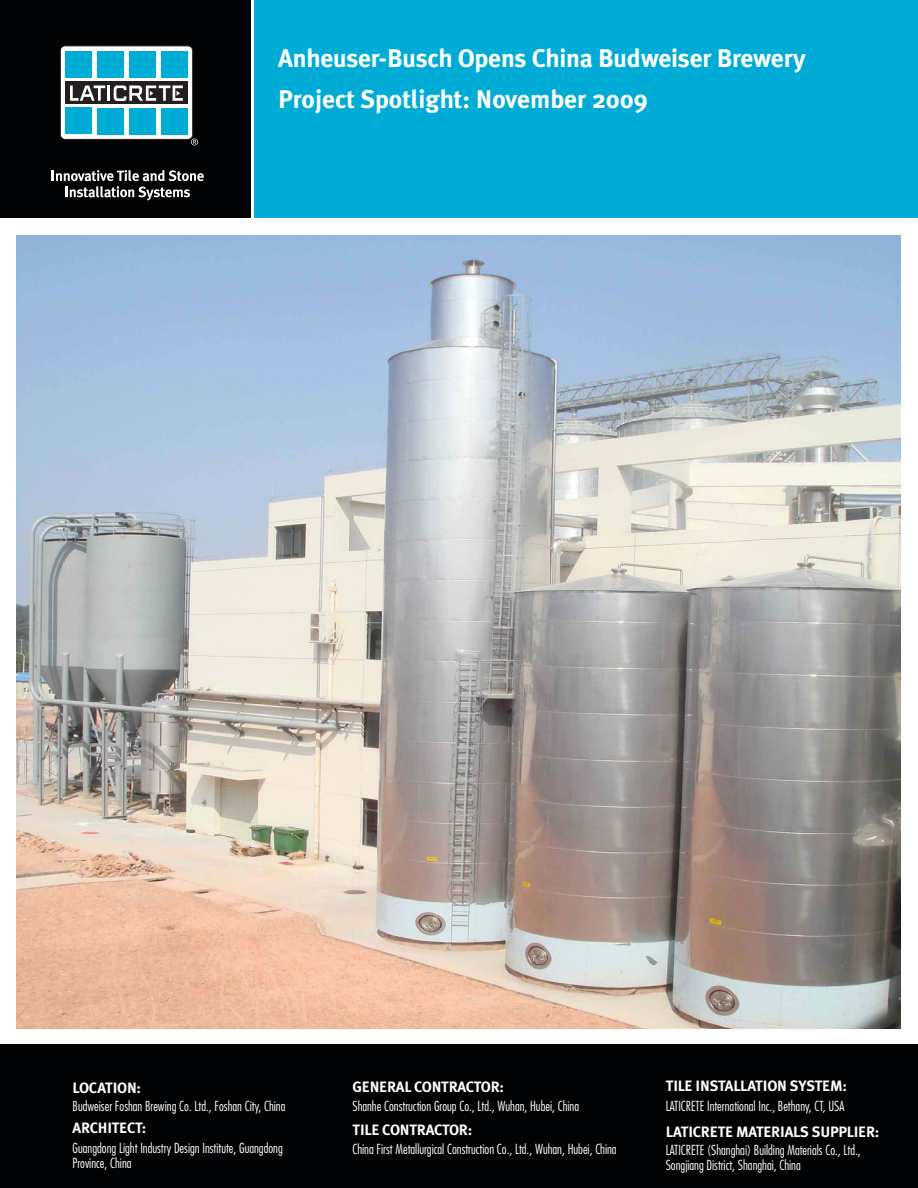
<style>
.page{position:relative;width:918px;height:1188px;background:#fff}
.page>*{position:absolute;margin:0;border:0;box-sizing:border-box;transform-origin:0 0}
.Heading_in_K_bar{font:700 25.5px "Meta Plus";letter-spacing:-.01em;color:#fff}
.K_bar_heads{font:700 15px "Meta Plus";letter-spacing:-.015em;color:#fff}
.K_bar_info_KO{font:700 15px "Meta Plus";letter-spacing:-.015em;color:#fff}
.K_bar_info_KO-2{font:300 condensed 13.5px/15px "Futura";color:#fff}
</style>
<div class="page">
<div style="left:0;top:0;width:250px;height:217px;background:#010203"></div>
<div style="left:254px;top:0;width:664px;height:217px;background:#00acd5"></div>
<div style="left:60px;top:46px;width:133px;height:93px;background:#fff;border-radius:5px"></div>
<div style="left:60px;top:46px;width:133px;height:94px;border:1px solid #231f20;border-radius:5px"></div>
<div style="left:65px;top:108px;width:27px;height:26px;background:#00acd5"></div>
<div style="left:97px;top:108px;width:27px;height:26px;background:#00acd5"></div>
<div style="left:129px;top:108px;width:27px;height:26px;background:#00acd5"></div>
<div style="left:161px;top:108px;width:27px;height:26px;background:#00acd5"></div>
<div style="left:65px;top:81px;width:123px;height:23px;background:#231f20"></div>
<hr style="left:107px;top:86px;width:3px;height:15px;background:#fff">
<svg style="left:70px;top:86px;width:35px;height:15px"></svg>
<svg style="left:114px;top:85px;width:69px;height:16px"></svg>
<div style="left:65px;top:51px;width:27px;height:27px;background:#00acd5"></div>
<div style="left:97px;top:51px;width:27px;height:27px;background:#00acd5"></div>
<div style="left:129px;top:51px;width:27px;height:27px;background:#00acd5"></div>
<div style="left:161px;top:51px;width:27px;height:27px;background:#00acd5"></div>
<svg style="left:191px;top:139px;width:7px;height:6px"></svg>
<svg style="left:52px;top:170px;width:152px;height:30px"></svg>
<div style="left:0;top:1045px;width:918px;height:143px;background:#010203"></div>
<img style="left:17px;top:236px;width:883px;height:793px">
<p class="Heading_in_K_bar" style="left:278px;top:44px;width:529px">ANHEUSER-BUSCH OPENS CHINA BUDWEISER BREWERY</p>
<p class="Heading_in_K_bar" style="left:278px;top:84px;width:371px">PROJECT SPOTLIGHT: NOVEMBER 2009</p>
<p class="K_bar_heads" style="left:73px;top:1079px;width:70px">LOCATION :</p>
<p class="K_bar_info_KO-2" style="left:73px;top:1098px;width:214px">Budweiser Foshan Brewing Co. Ltd., Foshan City, China</p>
<p class="K_bar_info_KO" style="left:73px;top:1119px;width:75px">ARCHITECT:</p>
<p class="K_bar_info_KO-2" style="left:73px;top:1140px;width:212px">Guangdong Light Industry Design Institute, Guangdong<br>Province, China</p>
<p class="K_bar_heads" style="left:352px;top:1079px;width:153px">GENE RALCONTRACTOR:</p>
<p class="K_bar_info_KO-2" style="left:352px;top:1098px;width:228px">Shanhe Construction Group Co., Ltd., Wuhan, Hubei, China</p>
<p class="K_bar_heads" style="left:352px;top:1122px;width:121px">TILE CONTRACTOR:</p>
<p class="K_bar_info_KO-2" style="left:352px;top:1141px;width:266px">China First Metallurgical Construction Co., Ltd., Wuhan, Hubei, China</p>
<p class="K_bar_info_KO" style="left:666px;top:1077px;width:69px">TILE INSTALLA</p>
<p class="K_bar_info_KO" style="left:755px;top:1077px;width:93px">TION SYSTEM:</p>
<p class="K_bar_info_KO-2" style="left:666px;top:1098px;width:180px">LATICRETE International Inc., Bethany, CT, USA</p>
<p class="K_bar_heads" style="left:666px;top:1123px;width:128px">LATI CRETE MATERIALS</p>
<p class="K_bar_heads" style="left:812px;top:1123px;width:69px">SUPPLIER:</p>
<p class="K_bar_info_KO-2" style="left:666px;top:1142px;width:196px">LATICRETE (Shanghai) Building Materials Co., Ltd.,<br>Songjiang District, Shanghai, China</p>
</div>
